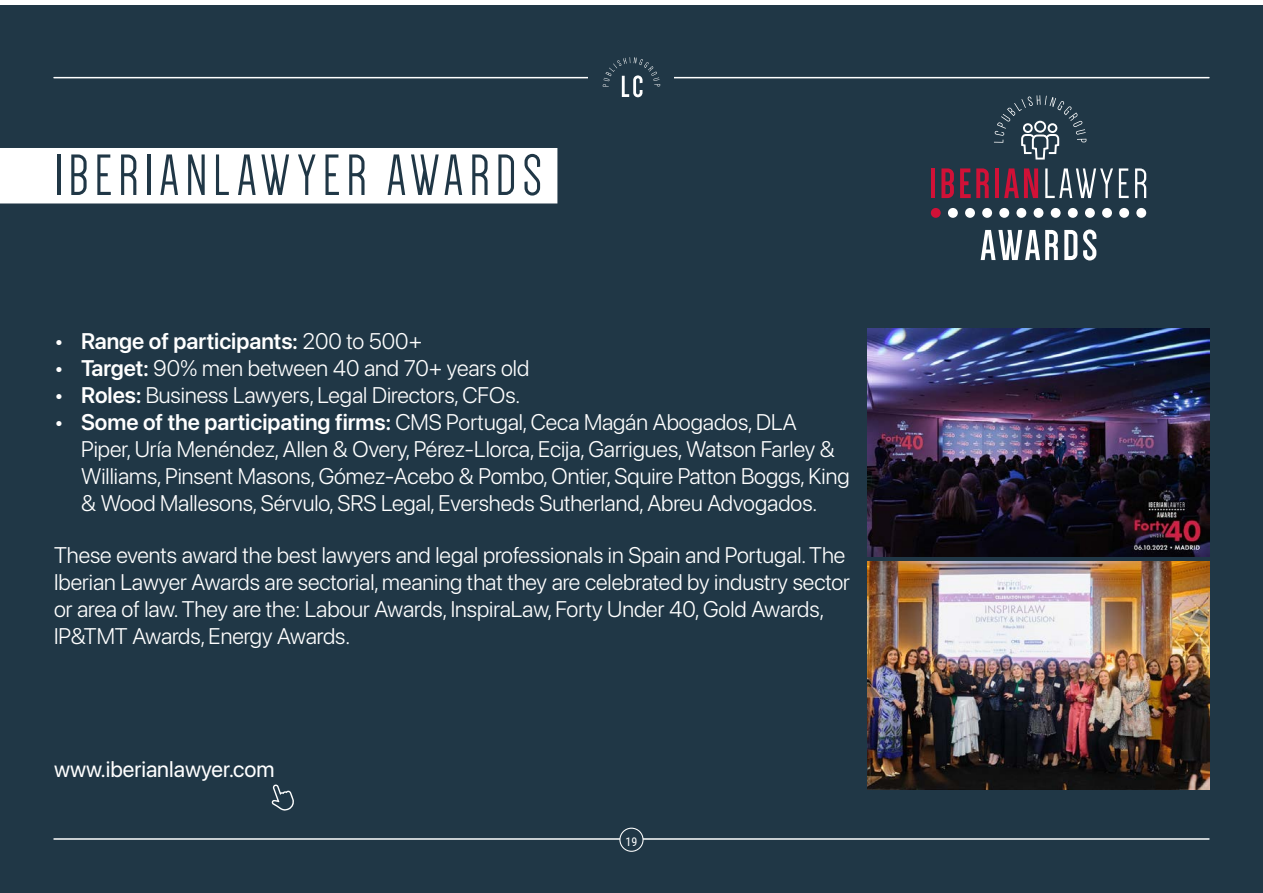
<style>
.page{position:relative;width:1263px;height:893px;background:#fff}
.page>*{position:absolute;margin:0;border:0;box-sizing:border-box;transform-origin:0 0}
.t1{font:60px "Dense";letter-spacing:.1em;color:#203746}
.t2{font:300 22.5px/27px "SF Pro Display";color:#fff}
.t3{font:600 22.5px "SF Pro Display";color:#fff}
.t4{font:22.5px "SF Pro Display";color:#fff}
.t5{font:12px "Roboto Condensed";color:#fff}
.s1{font-weight:300}
.s2{font-weight:600}
</style>
<div class="page">
<div style="left:0;top:4px;width:1263px;height:889px;background:#203746"></div>
<hr style="left:54px;top:838px;width:1155px;height:2px;background:#fff">
<hr style="left:54px;top:77px;width:1155px;height:1px;background:#fff">
<div style="left:620px;top:828px;width:23px;height:23px;background:#203746;border-radius:50%"></div>
<div style="left:619px;top:828px;width:24px;height:24px;border:1px solid #fff;border-radius:50%"></div>
<div style="left:588px;top:40px;width:86px;height:77px;background:#203746"></div>
<svg style="left:603px;top:58px;width:57px;height:39px"></svg>
<div style="left:0;top:148px;width:557px;height:55px;background:#fff"></div>
<svg style="left:271px;top:784px;width:23px;height:27px"></svg>
<div style="left:931px;top:208px;width:10px;height:10px;background:#d11137;border-radius:50%"></div>
<div style="left:1051px;top:208px;width:9px;height:10px;background:#fff;border-radius:50%"></div>
<div style="left:1136px;top:208px;width:10px;height:10px;background:#fff;border-radius:50%"></div>
<div style="left:1119px;top:208px;width:10px;height:10px;background:#fff;border-radius:50%"></div>
<div style="left:1102px;top:208px;width:10px;height:10px;background:#fff;border-radius:50%"></div>
<div style="left:1085px;top:208px;width:10px;height:10px;background:#fff;border-radius:50%"></div>
<div style="left:1068px;top:208px;width:10px;height:10px;background:#fff;border-radius:50%"></div>
<div style="left:948px;top:208px;width:10px;height:10px;background:#fff;border-radius:50%"></div>
<div style="left:965px;top:208px;width:10px;height:10px;background:#fff;border-radius:50%"></div>
<div style="left:1016px;top:208px;width:10px;height:10px;background:#fff;border-radius:50%"></div>
<div style="left:1033px;top:208px;width:10px;height:10px;background:#fff;border-radius:50%"></div>
<div style="left:982px;top:208px;width:10px;height:10px;background:#fff;border-radius:50%"></div>
<div style="left:999px;top:208px;width:10px;height:10px;background:#fff;border-radius:50%"></div>
<hr style="left:931px;top:168px;width:4px;height:30px;background:#d11137">
<svg style="left:941px;top:168px;width:13px;height:30px"></svg>
<svg style="left:960px;top:168px;width:29px;height:30px"></svg>
<hr style="left:995px;top:168px;width:4px;height:30px;background:#d11137">
<svg style="left:1004px;top:168px;width:34px;height:30px"></svg>
<svg style="left:1045px;top:168px;width:68px;height:30px"></svg>
<svg style="left:1119px;top:168px;width:10px;height:30px"></svg>
<svg style="left:1135px;top:168px;width:11px;height:30px"></svg>
<svg style="left:994px;top:95px;width:92px;height:65px"></svg>
<svg style="left:981px;top:230px;width:77px;height:30px"></svg>
<svg style="left:1064px;top:230px;width:13px;height:30px"></svg>
<svg style="left:1083px;top:229px;width:13px;height:31px"></svg>
<img style="left:867px;top:561px;width:343px;height:228px">
<img style="left:867px;top:328px;width:343px;height:228px">
<p class="t1" style="left:54px;top:146px;width:490px">IBERIANLAWYER AWARDS</p>
<p class="t3" style="left:54px;top:328px;width:370px">• Range of participants: <span class="s1">200 to 500+</span></p>
<p class="t2" style="left:54px;top:355px;width:477px"><span class="s2">• Target:</span> 90% men between 40 and 70+ years old</p>
<p class="t2" style="left:54px;top:382px;width:468px"><span class="s2">• Roles:</span> Business Lawyers, Legal Directors, CFOs.</p>
<p class="t2" style="left:81px;top:409px;width:770px;text-indent:-27px"><span class="s2">• Some of the participating firms:</span> CMS Portugal, Ceca Magán Abogados, DLA Piper, Uría Menéndez, Allen &amp; Overy, Pérez-Llorca, Ecija, Garrigues, Watson Farley &amp; Williams, Pinsent Masons, Gómez-Acebo &amp; Pombo, Ontier, Squire Patton Boggs, King &amp; Wood Mallesons, Sérvulo, SRS Legal, Eversheds Sutherland, Abreu Advogados.</p>
<p class="t2" style="left:54px;top:541px;width:797px">These events award the best lawyers and legal professionals in Spain and Portugal. The Iberian Lawyer Awards are sectorial, meaning that they are celebrated by industry sector or area of law. They are the: Labour Awards, InspiraLaw, Forty Under 40, Gold Awards, IP&amp;TMT Awards, Energy Awards.</p>
<p class="t4" style="left:54px;top:756px;width:222px">www.iberianlawyer.com</p>
<p class="t5" style="left:625px;top:833px;width:13px">19</p>
</div>
